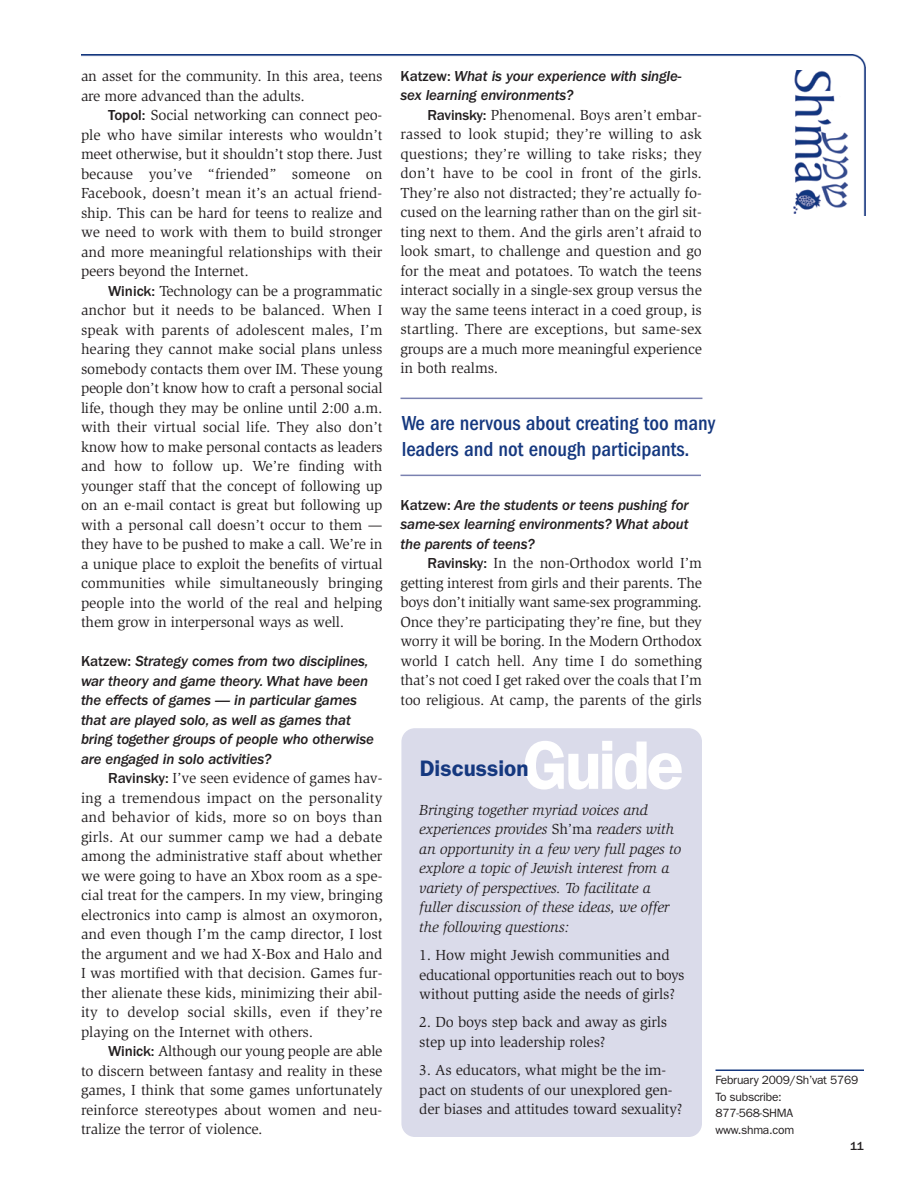
<style>
.page{position:relative;width:918px;height:1188px;background:#fff}
.page>*{position:absolute;margin:0;border:0;box-sizing:border-box;transform-origin:0 0}
.t1{font:600 69px "Franklin Gothic";letter-spacing:-.05em;color:#fff}
.t2{font:600 22.5px "Franklin Gothic";color:#15387f}
.t3{font:500 condensed 21px/25.5px "Franklin Gothic";color:#15387f}
.t4{font:15px/19.5px "Slimbach";letter-spacing:-.01em;color:#231f20;text-align:justify}
.t5{font:italic 500 15px/19.5px "Franklin Gothic";letter-spacing:-.01em;color:#231f20}
.t6{font:italic 15px/19.5px "Slimbach";letter-spacing:-.01em;color:#231f20}
.t7{font:12px/16.5px "Franklin Gothic";letter-spacing:-.02em;color:#231f20}
.t8{font:500 12px "Franklin Gothic";color:#231f20}
.s1{font-family:"Franklin Gothic";font-weight:500}
.s2{font-style:normal}
</style>
<div class="page">
<img style="left:81px;top:54px;width:784px;height:162px">
<img style="left:794px;top:71px;width:56px;height:143px">
<hr style="left:716px;top:1070px;width:148px;height:1px;background:#15387f">
<hr style="left:400px;top:398px;width:302px;height:1px;background:#7a81b0">
<hr style="left:400px;top:475px;width:301px;height:1px;background:#7a81b0">
<div style="left:401px;top:728px;width:301px;height:409px;background:#dadbea;border-radius:14px"></div>
<p class="t4" style="left:81px;top:68px;width:303px">an asset for the community. In this area, teens are more advanced than the adults.</p>
<p class="t4" style="left:81px;top:107px;width:303px;text-indent:27px"><span class="s1">Topol:</span> Social networking can connect peo&shy;ple who have similar interests who wouldn’t meet otherwise, but it shouldn’t stop there. Just because you’ve “friended” someone on Facebook, doesn’t mean it’s an actual friend&shy;ship. This can be hard for teens to realize and we need to work with them to build stronger and more meaningful relationships with their peers beyond the Internet.</p>
<p class="t4" style="left:81px;top:282px;width:303px;text-indent:27px"><span class="s1">Winick:</span> Technology can be a programmatic anchor but it needs to be balanced. When I speak with parents of adolescent males, I’m hearing they cannot make social plans unless somebody contacts them over IM. These young people don’t know how to craft a personal social life, though they may be online until 2:00 a.m. with their virtual social life. They also don’t know how to make personal contacts as leaders and how to follow up. We’re finding with younger staff that the concept of following up on an e-mail contact is great but following up with a personal call doesn’t occur to them — they have to be pushed to make a call. We’re in a unique place to exploit the benefits of virtual communities while simultaneously bringing people into the world of the real and helping them grow in interpersonal ways as well.</p>
<p class="t5" style="left:81px;top:653px;width:294px"><span class="s2">Katzew:</span> Strategy comes from two disciplines, war theory and game theory. What have been the effects of games — in particular games that are played solo, as well as games that bring together groups of people who otherwise are engaged in solo activities?</p>
<p class="t4" style="left:81px;top:770px;width:303px;text-indent:27px"><span class="s1">Ravinsky:</span> I’ve seen evidence of games hav&shy;ing a tremendous impact on the personality and behavior of kids, more so on boys than girls. At our summer camp we had a debate among the administrative staff about whether we were going to have an Xbox room as a spe&shy;cial treat for the campers. In my view, bringing electronics into camp is almost an oxymoron, and even though I’m the camp director, I lost the argument and we had X-Box and Halo and I was mortified with that decision. Games fur&shy;ther alienate these kids, minimizing their abil&shy;ity to develop social skills, even if they’re playing on the Internet with others.</p>
<p class="t4" style="left:81px;top:1043px;width:303px;text-indent:27px"><span class="s1">Winick:</span> Although our young people are able to discern between fantasy and reality in these games, I think that some games unfortunately reinforce stereotypes about women and neu&shy;tralize the terror of violence.</p>
<p class="t5" style="left:400px;top:67px;width:283px"><span class="s2">Katzew:</span> What is your experience with single&shy;sex learning environments?</p>
<p class="t4" style="left:400px;top:106px;width:303px;text-indent:27px"><span class="s1">Ravinsky:</span> Phenomenal. Boys aren’t embar&shy;rassed to look stupid; they’re willing to ask questions; they’re willing to take risks; they don’t have to be cool in front of the girls.<br>They’re also not distracted; they’re actually fo&shy;cused on the learning rather than on the girl sit&shy;ting next to them. And the girls aren’t afraid to look smart, to challenge and question and go for the meat and potatoes. To watch the teens interact socially in a single-sex group versus the way the same teens interact in a coed group, is startling. There are exceptions, but same-sex groups are a much more meaningful experience in both realms.</p>
<h3 class="t3" style="left:402px;top:412px;width:315px">We are nervous about creating too many leaders and not enough participants.</h3>
<p class="t5" style="left:400px;top:496px;width:290px;text-align:justify"><span class="s2">Katzew:</span> Are the students or teens pushing for same-sex learning environments? What about the parents of teens?</p>
<p class="t4" style="left:400px;top:555px;width:303px;text-indent:27px"><span class="s1">Ravinsky:</span> In the non-Orthodox world I’m getting interest from girls and their parents. The boys don’t initially want same-sex programming.<br>Once they’re participating they’re fine, but they worry it will be boring. In the Modern Orthodox world I catch hell. Any time I do something that’s not coed I get raked over the coals that I’m too religious. At camp, the parents of the girls</p>
<h1 class="t1" style="left:523px;top:742px;width:163px">Guide</h1>
<h2 class="t2" style="left:420px;top:760px;width:110px">Discussion</h2>
<p class="t6" style="left:419px;top:801px;width:263px">Bringing together myriad voices and experiences provides <span class="s2">Sh’ma</span> readers with an opportunity in a few very full pages to explore a topic of Jewish interest from a variety of perspectives. To facilitate a fuller discussion of these ideas, we offer the following questions:</p>
<p class="t4" style="left:419px;top:946px;width:267px;text-align:left">1. How might Jewish communities and educational opportunities reach out to boys without putting aside the needs of girls?</p>
<p class="t4" style="left:419px;top:1014px;width:249px">2. Do boys step back and away as girls step up into leadership roles?</p>
<p class="t4" style="left:419px;top:1062px;width:265px;text-align:left">3. As educators, what might be the im&shy;pact on students of our unexplored gen&shy;der biases and attitudes toward sexuality?</p>
<p class="t7" style="left:716px;top:1073px;width:144px">February 2009/Sh’vat 5769<br>To subscribe:<br>877-568-SHMA www.shma.com</p>
<p class="t8" style="left:850px;top:1142px;width:15px">11</p>
</div>
